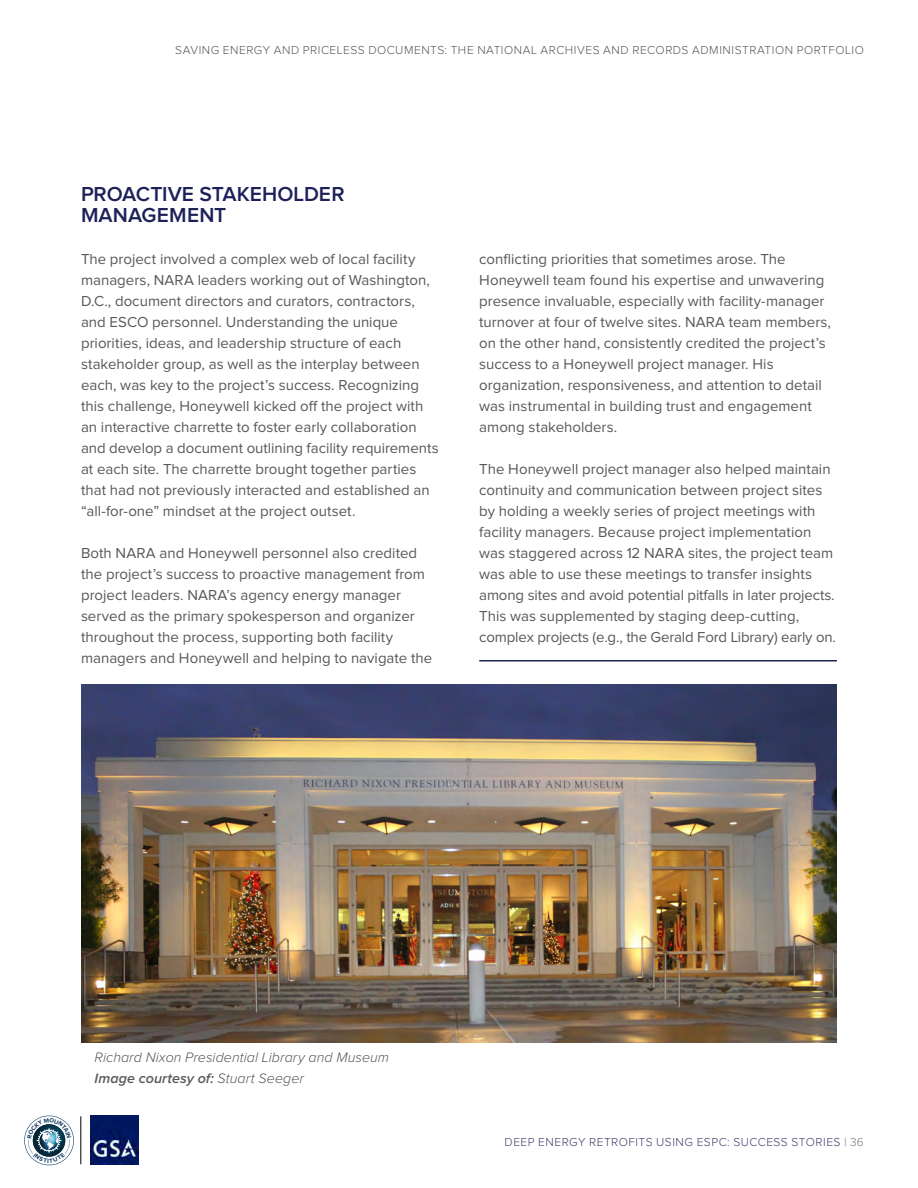
<style>
.page{position:relative;width:918px;height:1188px;background:#fff}
.page>*{position:absolute;margin:0;border:0;box-sizing:border-box;transform-origin:0 0}
.t1{font:600 21px/21px "Proxima Nova";letter-spacing:.005em;color:#1d2159}
.t2{font:15px/21px "Proxima Nova";color:#57585a}
.t3{font:italic 300 14.25px/21px "Proxima Nova";letter-spacing:.005em;color:#57585a}
.t4{font:300 12px "Proxima Nova";letter-spacing:.045em;color:#57585a}
.t5{font:300 12px "Proxima Nova";letter-spacing:.04em;color:#41406e}
.s1{font-weight:600}
.s2{color:#76787b}
</style>
<div class="page">
<hr style="left:80px;top:1116px;width:1px;height:48px;background:#000">
<hr style="left:479px;top:660px;width:358px;height:2px;background:#1d2159">
<img style="left:81px;top:685px;width:756px;height:357px">
<div style="left:83px;top:1120px;width:17px;height:62px;background:#231f20;opacity:.05"></div>
<img style="left:91px;top:1116px;width:48px;height:48px">
<svg style="left:24px;top:1116px;width:50px;height:49px"></svg>
<p class="t4" style="left:175px;top:45px;width:690px">SAVING ENERGY AND PRICELESS DOCUMENTS: THE NATIONAL ARCHIVES AND RECORDS ADMINISTRATION PORTFOLIO</p>
<h3 class="t1" style="left:81px;top:184px;width:265px">PROACTIVE STAKEHOLDER<br>MANAGEMENT</h3>
<p class="t2" style="left:81px;top:249px;width:359px">The project involved a complex web of local facility managers, NARA leaders working out of Washington, D.C., document directors and curators, contractors, and ESCO personnel. Understanding the unique priorities, ideas, and leadership structure of each stakeholder group, as well as the interplay between each, was key to the project’s success. Recognizing this challenge, Honeywell kicked off the project with an interactive charrette to foster early collaboration and develop a document outlining facility requirements at each site. The charrette brought together parties that had not previously interacted and established an “all-for-one” mindset at the project outset.</p>
<p class="t2" style="left:81px;top:543px;width:353px">Both NARA and Honeywell personnel also credited the project’s success to proactive management from project leaders. NARA’s agency energy manager served as the primary spokesperson and organizer throughout the process, supporting both facility managers and Honeywell and helping to navigate the</p>
<p class="t2" style="left:479px;top:249px;width:353px">conflicting priorities that sometimes arose. The Honeywell team found his expertise and unwavering presence invaluable, especially with facility-manager turnover at four of twelve sites. NARA team members, on the other hand, consistently credited the project’s success to a Honeywell project manager. His organization, responsiveness, and attention to detail was instrumental in building trust and engagement among stakeholders.</p>
<p class="t2" style="left:479px;top:459px;width:358px">The Honeywell project manager also helped maintain continuity and communication between project sites by holding a weekly series of project meetings with facility managers. Because project implementation was staggered across 12 NARA sites, the project team was able to use these meetings to transfer insights among sites and avoid potential pitfalls in later projects.<br>This was supplemented by staging deep-cutting, complex projects (e.g., the Gerald Ford Library) early on.</p>
<p class="t3" style="left:95px;top:1047px;width:296px">Richard Nixon Presidential Library and Museum<br><span class="s1">Image courtesy of:</span> Stuart Seeger</p>
<p class="t5" style="left:505px;top:1137px;width:361px">DEEP ENERGY RETROFITS USING ESPC: SUCCESS STORIES <span class="s2">| 36</span></p>
</div>
